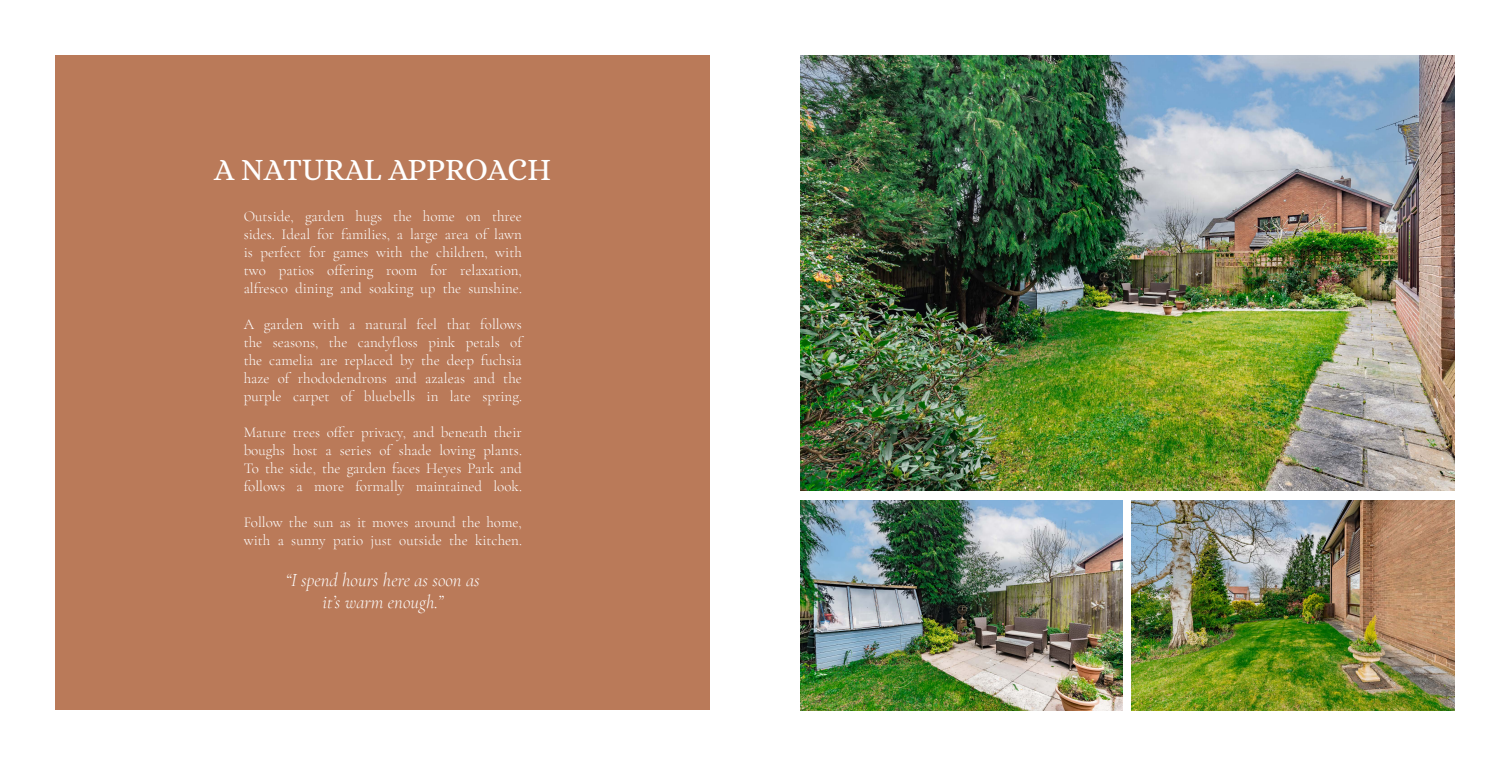
<style>
.page{position:relative;width:1510px;height:766px;background:#fff}
.page>*{position:absolute;margin:0;border:0;box-sizing:border-box;transform-origin:0 0}
.t1{font:31.25px "Alice";letter-spacing:-.015em;color:#fff}
.t2{font:italic 300 18.75px "Cormorant Garamond";color:#fff}
.t3{font:300 15px/18px "Cormorant Garamond";color:#fff;text-align:justify}
</style>
<div class="page">
<div style="left:56px;top:56px;width:654px;height:654px;background:#ba7a59"></div>
<img style="left:1131px;top:501px;width:323px;height:209px">
<img style="left:800px;top:56px;width:654px;height:435px">
<img style="left:800px;top:501px;width:322px;height:209px">
<p class="t1" style="left:214px;top:153px;width:339px">A NATURAL APPROACH</p>
<p class="t3" style="left:244px;top:207px;width:280px">Outside, garden hugs the home on three sides. Ideal for families, a large area of lawn is perfect for games with the children, with two patios offering room for relaxation, alfresco dining and soaking up the sunshine.</p>
<p class="t3" style="left:244px;top:315px;width:280px">A garden with a natural feel that follows the seasons, the candyfloss pink petals of the camelia are replaced by the deep fuchsia haze of rhododendrons and azaleas and the purple carpet of bluebells in late spring.</p>
<p class="t3" style="left:244px;top:423px;width:280px">Mature trees offer privacy, and beneath their boughs host a series of shade loving plants.<br>To the side, the garden faces Heyes Park and follows a more formally maintained look.</p>
<p class="t3" style="left:244px;top:513px;width:280px">Follow the sun as it moves around the home, with a sunny patio just outside the kitchen.</p>
<p class="t2" style="left:286px;top:568px;width:195px">“I spend hours here as soon as</p>
<p class="t2" style="left:322px;top:591px;width:122px">it’s warm enough.”</p>
</div>
